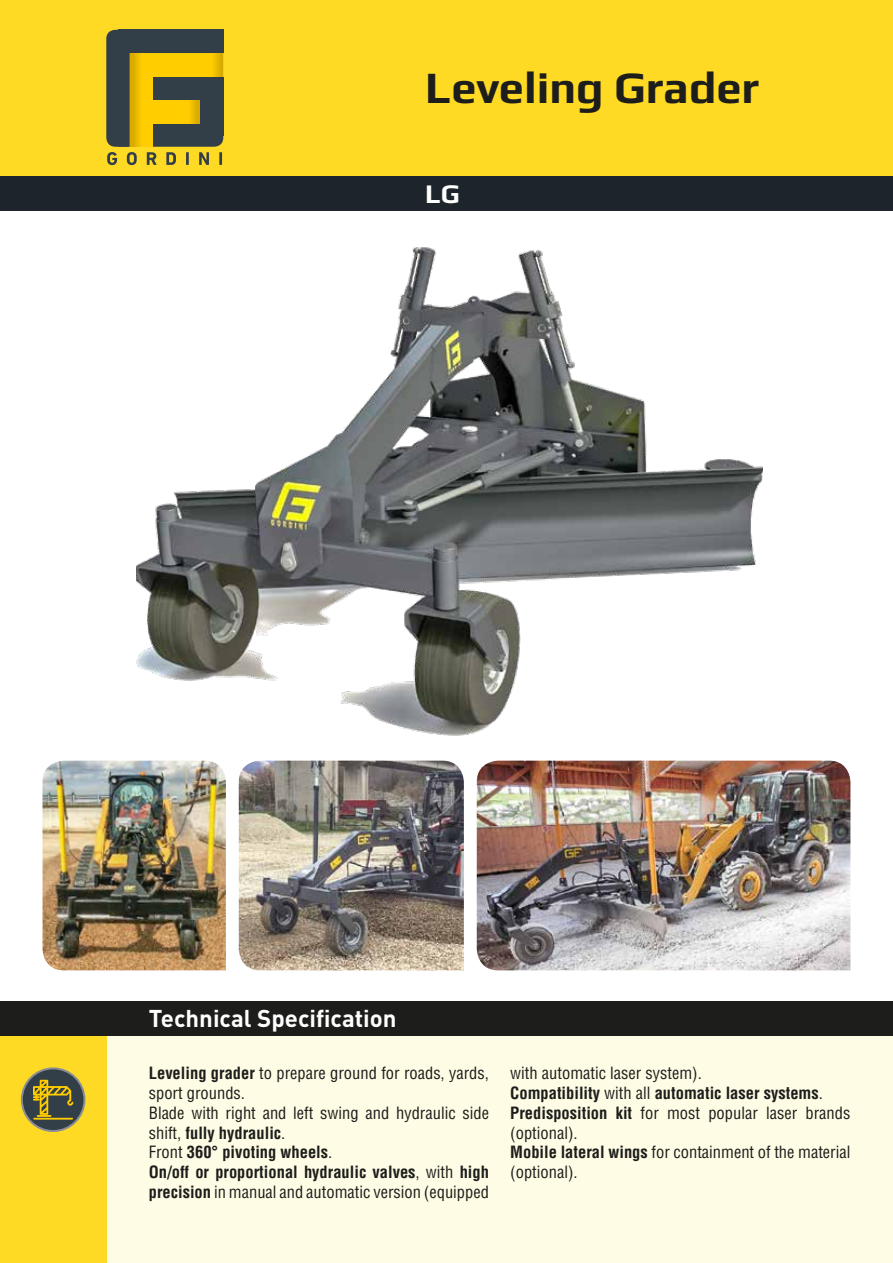
<style>
.page{position:relative;width:893px;height:1263px;background:#fff}
.page>*{position:absolute;margin:0;border:0;box-sizing:border-box;transform-origin:0 0}
.t1{font:700 45px "Play";color:#1d1d1b}
.t2{font:700 27px "Play";color:#fff}
.t3{font:700 24px "DIN";color:#fff}
.t4{font:condensed 16.5px/19.8px "Helvetica LT Std";color:#1d1d1b}
.s1{font-weight:700}
</style>
<div class="page">
<div style="left:98px;top:1019px;width:795px;height:244px;background:#fffce5"></div>
<div style="left:0;top:0;width:893px;height:198px;background:#feda24"></div>
<div style="left:0;top:177px;width:893px;height:34px;background:#1d242c"></div>
<div style="left:0;top:1036px;width:106px;height:227px;background:#feda24"></div>
<div style="left:0;top:1002px;width:893px;height:34px;background:#1d1d1b"></div>
<svg style="left:106px;top:30px;width:117px;height:135px;background:#887b2c"></svg>
<img style="left:477px;top:761px;width:373px;height:209px">
<img style="left:43px;top:761px;width:183px;height:209px">
<img style="left:239px;top:761px;width:225px;height:209px">
<svg style="left:22px;top:1068px;width:62px;height:63px"></svg>
<div style="left:21px;top:1067px;width:64px;height:65px;border:2px solid #8b8d94;border-radius:50%"></div>
<svg style="left:33px;top:1080px;width:40px;height:37px"></svg>
<hr style="left:33px;top:1118px;width:40px;height:1px;background:#ffcd00">
<img style="left:136px;top:247px;width:627px;height:489px">
<h1 class="t1" style="left:425px;top:61px;width:336px">Leveling Grader</h1>
<h2 class="t2" style="left:425px;top:177px;width:36px">LG</h2>
<h3 class="t3" style="left:149px;top:1003px;width:249px">Technical Specification</h3>
<p class="t4" style="left:149px;top:1063px;width:342px"><span class="s1">Leveling grader</span> to prepare ground for roads, yards, sport grounds.<br>Blade with right and left swing and hydraulic side shift, <span class="s1">fully hydraulic</span>.<br>Front <span class="s1">360° pivoting wheels</span>.<br><span class="s1">On/off or proportional hydraulic valves</span>, with <span class="s1">high precision</span> in manual and automatic version (equipped</p>
<p class="t4" style="left:510px;top:1063px;width:342px">with automatic laser system).<br><span class="s1">Compatibility</span> with all <span class="s1">automatic laser systems</span>.<br><span class="s1">Predisposition kit</span> for most popular laser brands (optional).<br><span class="s1">Mobile lateral wings</span> for containment of the material (optional).</p>
</div>
